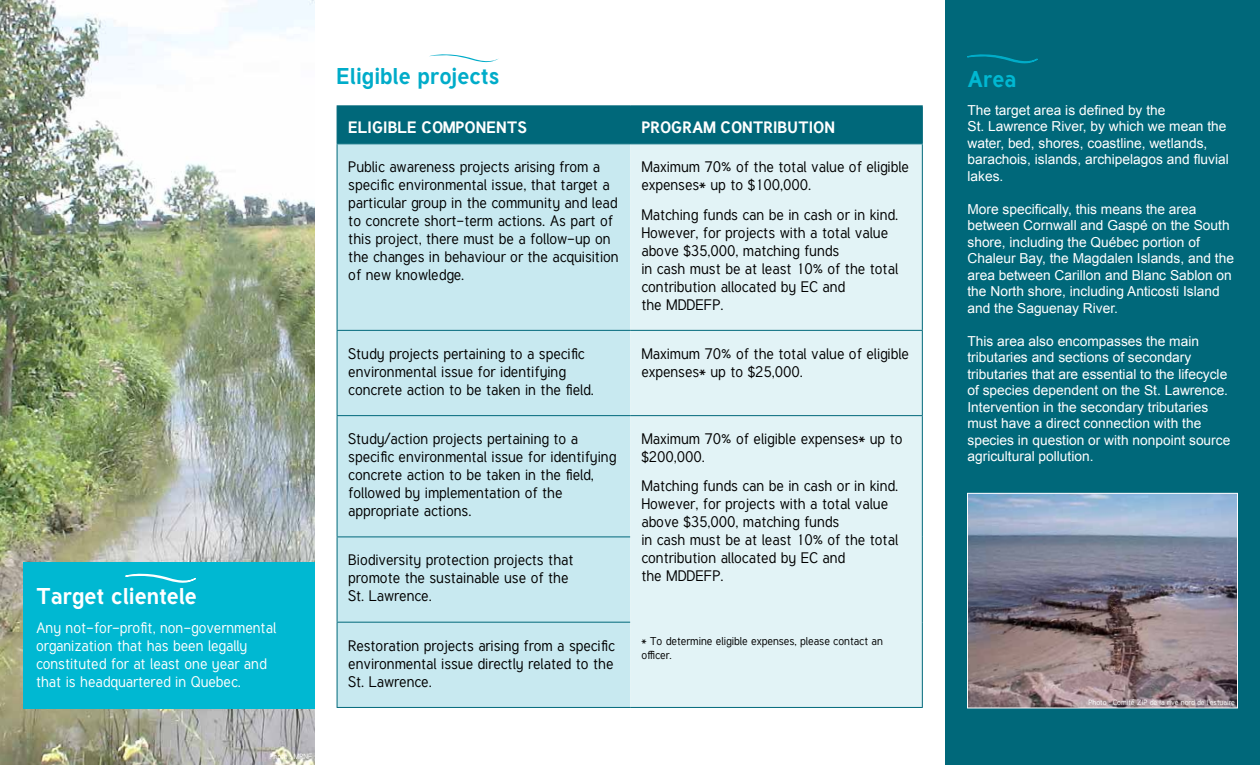
<style>
.page{position:relative;width:1260px;height:765px;background:#fff}
.page>*{position:absolute;margin:0;border:0;box-sizing:border-box;transform-origin:0 0}
.t1{font:700 22.5px "Tuffy";color:#00acc9}
.t2{font:700 22.5px "Tuffy";color:#fff}
.t3{font:700 22.5px "Tuffy";color:#00b8d2}
.t4{font:700 16.25px "Tuffy";color:#fff}
.t5{font:15px/18px "Tuffy";color:#000}
.t6{font:15px/18px "Tuffy";color:#fff}
.t7{font:13.75px/16.5px "Arial";color:#fff}
.t8{font:11.25px/13.5px "Tuffy";color:#000}
.t9{font:7.5px "Tuffy";color:#fff}
</style>
<div class="page">
<div style="left:946px;top:0;width:314px;height:765px;background:#00687a"></div>
<svg style="left:967px;top:54px;width:71px;height:10px"></svg>
<img style="left:0;top:0;width:315px;height:765px">
<div style="left:23px;top:562px;width:292px;height:146px;background:#00b8d2"></div>
<svg style="left:125px;top:573px;width:71px;height:10px"></svg>
<div style="left:338px;top:106px;width:584px;height:37px;background:#00687a"></div>
<div style="left:338px;top:144px;width:292px;height:563px;background:#c8e9f0"></div>
<div style="left:630px;top:144px;width:292px;height:563px;background:#e2f3f6"></div>
<hr style="left:337px;top:144px;width:1px;height:186px;background:#00687a">
<hr style="left:922px;top:144px;width:1px;height:186px;background:#00687a">
<hr style="left:337px;top:330px;width:293px;height:1px;background:#00687a">
<hr style="left:337px;top:331px;width:1px;height:84px;background:#00687a">
<hr style="left:630px;top:330px;width:293px;height:1px;background:#00687a">
<hr style="left:922px;top:331px;width:1px;height:84px;background:#00687a">
<hr style="left:337px;top:415px;width:293px;height:1px;background:#00687a">
<hr style="left:337px;top:416px;width:1px;height:120px;background:#00687a">
<hr style="left:630px;top:415px;width:293px;height:1px;background:#00687a">
<hr style="left:922px;top:416px;width:1px;height:121px;background:#00687a">
<hr style="left:922px;top:537px;width:1px;height:85px;background:#00687a">
<hr style="left:922px;top:622px;width:1px;height:85px;background:#00687a">
<hr style="left:630px;top:707px;width:293px;height:1px;background:#00687a">
<hr style="left:337px;top:536px;width:293px;height:1px;background:#00687a">
<hr style="left:337px;top:537px;width:1px;height:85px;background:#00687a">
<hr style="left:337px;top:622px;width:293px;height:1px;background:#00687a">
<hr style="left:337px;top:623px;width:1px;height:84px;background:#00687a">
<hr style="left:337px;top:707px;width:293px;height:1px;background:#00687a">
<hr style="left:337px;top:105px;width:293px;height:1px;background:#00687a">
<hr style="left:337px;top:106px;width:1px;height:37px;background:#00687a">
<hr style="left:630px;top:105px;width:293px;height:1px;background:#00687a">
<hr style="left:630px;top:106px;width:1px;height:37px;background:#00687a">
<hr style="left:922px;top:106px;width:1px;height:37px;background:#00687a">
<hr style="left:337px;top:143px;width:293px;height:1px;background:#00687a">
<hr style="left:630px;top:143px;width:293px;height:1px;background:#00687a">
<svg style="left:429px;top:54px;width:70px;height:9px"></svg>
<img style="left:969px;top:495px;width:267px;height:211px">
<div style="left:967px;top:493px;width:271px;height:215px;border:1px solid #fff"></div>
<h1 class="t2" style="left:36px;top:582px;width:163px">Target clientele</h1>
<p class="t6" style="left:36px;top:618px;width:242px">Any not-for-profit, non-governmental organization that has been legally constituted for at least one year and that is headquartered in Quebec.</p>
<p class="t9" style="left:269px;top:752px;width:44px">Photo : MRNF</p>
<h1 class="t1" style="left:337px;top:62px;width:164px">Eligible projects</h1>
<p class="t4" style="left:348px;top:117px;width:180px">ELIGIBLE COMPONENTS</p>
<p class="t4" style="left:641px;top:117px;width:195px">PROGRAM CONTRIBUTION</p>
<p class="t5" style="left:348px;top:158px;width:272px">Public awareness projects arising from a specific environmental issue, that target a particular group in the community and lead to concrete short-term actions. As part of this project, there must be a follow-up on the changes in behaviour or the acquisition of new knowledge.</p>
<p class="t5" style="left:641px;top:158px;width:269px">Maximum 70% of the total value of eligible expenses* up to $100,000.</p>
<p class="t5" style="left:641px;top:205px;width:258px">Matching funds can be in cash or in kind.<br>However, for projects with a total value above $35,000, matching funds<br>in cash must be at least 10% of the total contribution allocated by EC and<br>the MDDEFP.</p>
<p class="t5" style="left:348px;top:344px;width:247px">Study projects pertaining to a specific environmental issue for identifying concrete action to be taken in the field.</p>
<p class="t5" style="left:641px;top:344px;width:269px">Maximum 70% of the total value of eligible expenses* up to $25,000.</p>
<p class="t5" style="left:348px;top:430px;width:269px">Study/action projects pertaining to a specific environmental issue for identifying concrete action to be taken in the field, followed by implementation of the appropriate actions.</p>
<p class="t5" style="left:641px;top:430px;width:263px">Maximum 70% of eligible expenses* up to $200,000.</p>
<p class="t5" style="left:641px;top:477px;width:258px">Matching funds can be in cash or in kind.<br>However, for projects with a total value above $35,000, matching funds<br>in cash must be at least 10% of the total contribution allocated by EC and<br>the MDDEFP.</p>
<p class="t5" style="left:348px;top:551px;width:227px">Biodiversity protection projects that promote the sustainable use of the<br>St. Lawrence.</p>
<p class="t5" style="left:348px;top:636px;width:268px;text-align:justify">Restoration projects arising from a specific environmental issue directly related to the St. Lawrence.</p>
<p class="t8" style="left:641px;top:634px;width:243px">* To determine eligible expenses, please contact an officer.</p>
<h1 class="t3" style="left:968px;top:66px;width:50px">Area</h1>
<p class="t7" style="left:968px;top:102px;width:263px">The target area is defined by the<br>St. Lawrence River, by which we mean the water, bed, shores, coastline, wetlands, barachois, islands, archipelagos and fluvial lakes.</p>
<p class="t7" style="left:968px;top:201px;width:268px">More specifically, this means the area between Cornwall and Gaspé on the South shore, including the Québec portion of Chaleur Bay, the Magdalen Islands, and the area between Carillon and Blanc Sablon on the North shore, including Anticosti Island and the Saguenay River.</p>
<p class="t7" style="left:968px;top:333px;width:264px">This area also encompasses the main tributaries and sections of secondary tributaries that are essential to the lifecycle of species dependent on the St. Lawrence.<br>Intervention in the secondary tributaries must have a direct connection with the species in question or with nonpoint source agricultural pollution.</p>
<p class="t9" style="left:1089px;top:698px;width:148px">Photo : Comité ZIP de la rive nord de l’estuaire</p>
</div>
